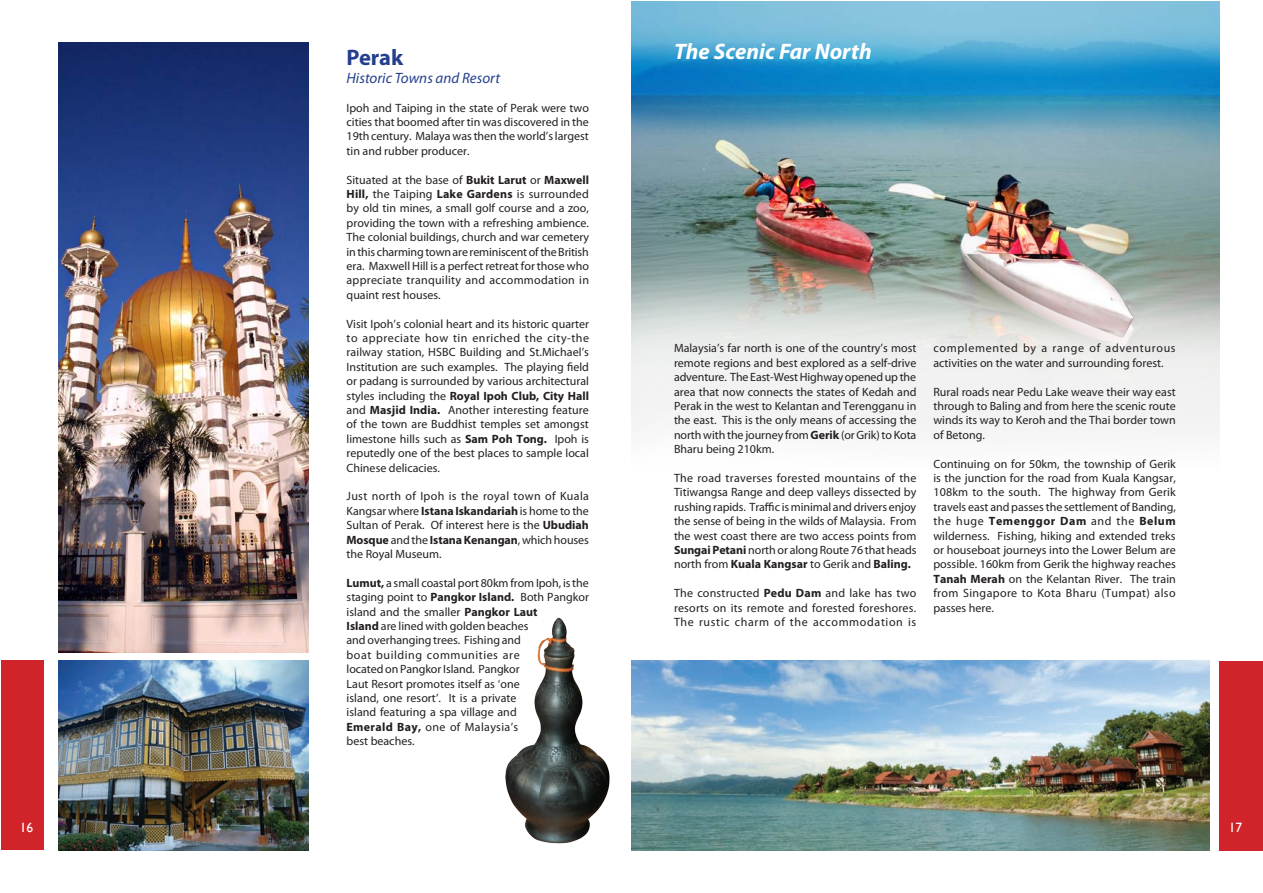
<style>
.page{position:relative;width:1263px;height:893px;background:#fff}
.page>*{position:absolute;margin:0;border:0;box-sizing:border-box;transform-origin:0 0}
.t1{font:italic 700 22.5px "Myriad Pro";color:#fff}
.t2{font:700 22.5px "Myriad Pro";letter-spacing:-.005em;color:#253f8e}
.Body_text{font:italic 15px "Myriad Pro";color:#253f8e}
.t3{font:13.5px "Gill Sans";color:#fff}
.Body_text-2{font:12px/14.4px "Myriad Pro";color:#231f20;text-align:justify}
.s1{font-weight:700}
</style>
<div class="page">
<div style="left:1px;top:660px;width:43px;height:190px;background:#d1232a"></div>
<div style="left:1219px;top:661px;width:44px;height:189px;background:#d1232a"></div>
<img style="left:631px;top:1px;width:588px;height:433px">
<img style="left:58px;top:660px;width:250px;height:190px">
<img style="left:58px;top:43px;width:250px;height:610px">
<img style="left:505px;top:617px;width:105px;height:227px">
<img style="left:631px;top:660px;width:579px;height:190px">
<p class="t2" style="left:347px;top:43px;width:58px">Perak</p>
<p class="Body_text" style="left:347px;top:69px;width:155px">Historic Towns and Resort</p>
<p class="Body_text-2" style="left:347px;top:100px;width:244px">Ipoh and Taiping in the state of Perak were two cities that boomed after tin was discovered in the 19th century. Malaya was then the world’s largest tin and rubber producer.</p>
<p class="Body_text-2" style="left:347px;top:172px;width:244px">Situated at the base of <span class="s1">Bukit Larut</span> or <span class="s1">Maxwell Hill,</span> the Taiping <span class="s1">Lake Gardens</span> is surrounded by old tin mines, a small golf course and a zoo, providing the town with a refreshing ambience.<br>The colonial buildings, church and war cemetery in this charming town are reminiscent of the British era. Maxwell Hill is a perfect retreat for those who appreciate tranquility and accommodation in quaint rest houses.</p>
<p class="Body_text-2" style="left:347px;top:316px;width:244px">Visit Ipoh’s colonial heart and its historic quarter to appreciate how tin enriched the city-the railway station, HSBC Building and St.Michael’s Institution are such examples. The playing field or padang is surrounded by various architectural styles including the <span class="s1">Royal Ipoh Club, City Hall </span>and <span class="s1">Masjid India.</span> Another interesting feature of the town are Buddhist temples set amongst limestone hills such as <span class="s1">Sam Poh Tong.</span> Ipoh is reputedly one of the best places to sample local Chinese delicacies.</p>
<p class="Body_text-2" style="left:347px;top:489px;width:244px">Just north of Ipoh is the royal town of Kuala Kangsar where <span class="s1">Istana Iskandariah</span> is home to the Sultan of Perak. Of interest here is the <span class="s1">Ubudiah Mosque</span> and the <span class="s1">Istana Kenangan</span>, which houses the Royal Museum.</p>
<p class="Body_text-2" style="left:347px;top:575px;width:244px;text-align:left"><span class="s1">Lumut,</span> a small coastal port 80km from Ipoh, is the staging point to <span class="s1">Pangkor Island.</span> Both Pangkor island and the smaller <span class="s1">Pangkor Laut<br>Island</span> are lined with golden beaches<br>and overhanging trees. Fishing and<br>boat building communities are<br>located on Pangkor Island. Pangkor<br>Laut Resort promotes itself as ‘one<br>island, one resort’. It is a private<br>island featuring a spa village and<br><span class="s1">Emerald Bay,</span> one of Malaysia’s<br>best beaches.</p>
<p class="t1" style="left:674px;top:37px;width:199px">The Scenic Far North</p>
<p class="Body_text-2" style="left:674px;top:341px;width:244px">Malaysia’s far north is one of the country’s most remote regions and best explored as a self-drive adventure. The East-West Highway opened up the area that now connects the states of Kedah and Perak in the west to Kelantan and Terengganu in the east. This is the only means of accessing the north with the journey from <span class="s1">Gerik</span> (or Grik) to Kota Bharu being 210km.</p>
<p class="Body_text-2" style="left:674px;top:471px;width:244px">The road traverses forested mountains of the Titiwangsa Range and deep valleys dissected by rushing rapids. Traffic is minimal and drivers enjoy the sense of being in the wilds of Malaysia. From the west coast there are two access points from <span class="s1">Sungai Petani</span> north or along Route 76 that heads north from <span class="s1">Kuala Kangsar</span> to Gerik and <span class="s1">Baling.</span></p>
<p class="Body_text-2" style="left:674px;top:586px;width:244px">The constructed <span class="s1">Pedu Dam</span> and lake has two resorts on its remote and forested foreshores.<br>The rustic charm of the accommodation is</p>
<p class="Body_text-2" style="left:933px;top:341px;width:244px">complemented by a range of adventurous activities on the water and surrounding forest.</p>
<p class="Body_text-2" style="left:933px;top:384px;width:244px">Rural roads near Pedu Lake weave their way east through to Baling and from here the scenic route winds its way to Keroh and the Thai border town of Betong.</p>
<p class="Body_text-2" style="left:933px;top:456px;width:244px">Continuing on for 50km, the township of Gerik is the junction for the road from Kuala Kangsar, 108km to the south. The highway from Gerik travels east and passes the settlement of Banding, the huge <span class="s1">Temenggor Dam</span> and the <span class="s1">Belum </span>wilderness. Fishing, hiking and extended treks or houseboat journeys into the Lower Belum are possible. 160km from Gerik the highway reaches <span class="s1">Tanah Merah</span> on the Kelantan River. The train from Singapore to Kota Bharu (Tumpat) also passes here.</p>
<p class="t3" style="left:20px;top:820px;width:15px">16</p>
<p class="t3" style="left:1229px;top:820px;width:15px">17</p>
</div>
